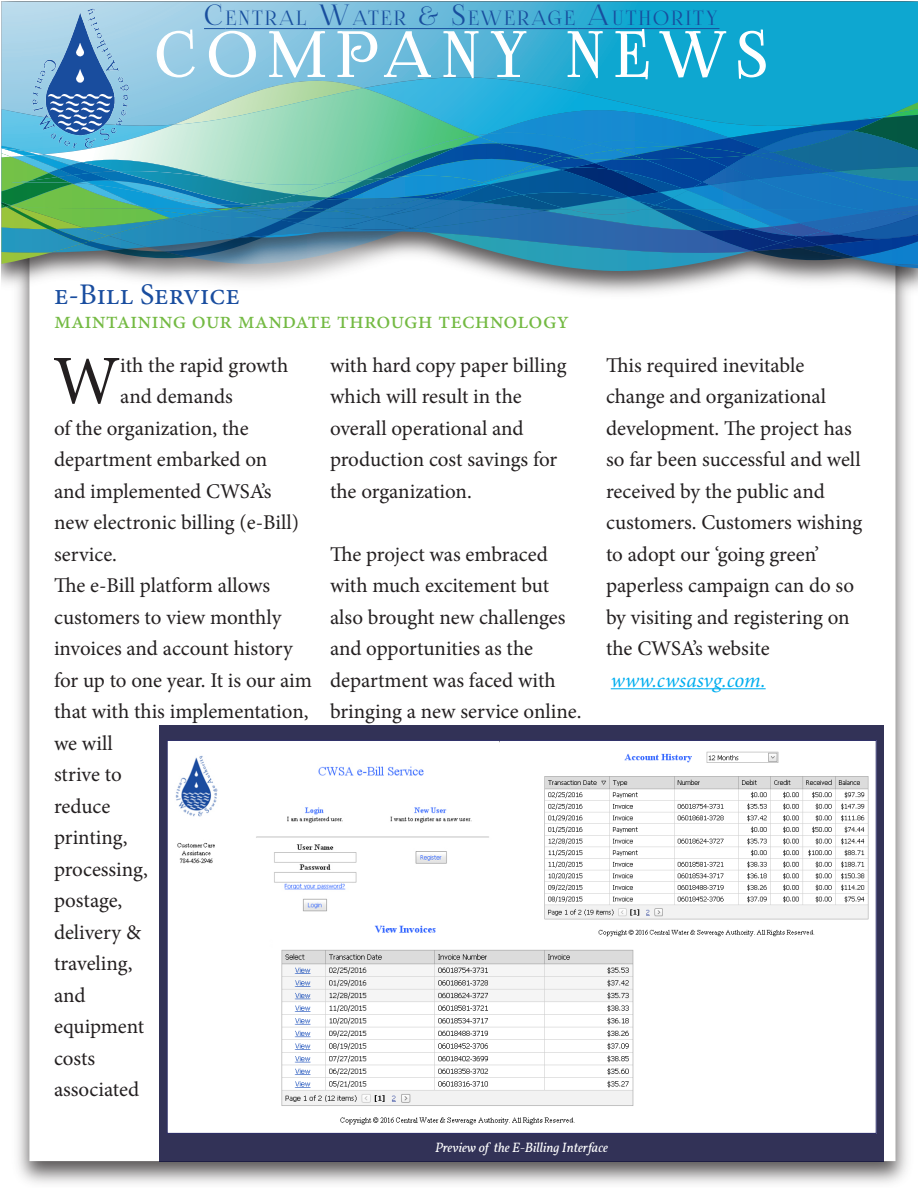
<style>
.page{position:relative;width:918px;height:1188px;background:#fff}
.page>*{position:absolute;margin:0;border:0;box-sizing:border-box;transform-origin:0 0}
.t1{font:69.45px "Minion Pro";color:#231f20}
.t2{font:61.5px "Foglihten No 07";letter-spacing:.2em;color:#fff}
.t3{font:30px "Minion Pro";color:#194d9f}
.t4{font:24px "Minion Pro";color:#74ba43}
.t5{font:21px/31.5px "Minion Pro";letter-spacing:-.005em;color:#231f20}
.t6{font:19.95px "Foglihten No 07";letter-spacing:.1em;color:#184e9e}
.Photo_Captions{font:italic 13.5px "Vollkorn";color:#fff}
.s1{font-size:28.5px}
.s2{font-style:italic;color:#00aeef}
</style>
<div class="page">
<img style="left:17px;top:305px;width:891px;height:879px">
<div style="left:30px;top:209px;width:865px;height:951px;background:#fff"></div>
<img style="left:2px;top:272px;width:916px;height:33px">
<svg style="left:2px;top:2px;width:916px;height:9px;background:#58bada"></svg>
<img style="left:10px;top:8px;width:142px;height:3px">
<svg style="left:2px;top:11px;width:916px;height:261px;background:#479ebc"></svg>
<div style="left:160px;top:725px;width:724px;height:436px;background:#323257"></div>
<hr style="left:611px;top:688px;width:155px;height:1px;background:#00aeef">
<div style="left:167px;top:740px;width:709px;height:393px;background:#fff"></div>
<img style="left:175px;top:742px;width:325px;height:170px">
<img style="left:281px;top:925px;width:353px;height:200px">
<img style="left:537px;top:751px;width:332px;height:191px">
<p class="t6" style="left:204px;top:7px;width:515px"><span class="s1">C</span>ENTRAL <span class="s1">W</span>ATER <span class="s1">&amp; S</span>EWERAGE <span class="s1">A</span>UTHORITY</p>
<p class="t2" style="left:155px;top:19px;width:613px">COMPANY NEWS</p>
<p class="t3" style="left:54px;top:274px;width:187px">e-Bill Service</p>
<p class="t4" style="left:54px;top:304px;width:516px">maintaining our mandate through technology</p>
<p class="t1" style="left:53px;top:334px;width:69px">W</p>
<p class="t5" style="left:120px;top:349px;width:170px">ith the rapid growth</p>
<p class="t5" style="left:120px;top:381px;width:114px">and demands</p>
<p class="t5" style="left:54px;top:412px;width:196px">of the organization, the</p>
<p class="t5" style="left:54px;top:444px;width:215px">department embarked on</p>
<p class="t5" style="left:54px;top:475px;width:219px">and implemented CWSA’s</p>
<p class="t5" style="left:54px;top:507px;width:247px">new electronic billing (e-Bill)</p>
<p class="t5" style="left:54px;top:538px;width:65px">service.</p>
<p class="t5" style="left:54px;top:570px;width:260px">The e-Bill platform allows customers to view monthly invoices and account history for up to one year. It is our aim that with this implementation, we will<br>strive to<br>reduce<br>printing,<br>processing,<br>postage,<br>delivery &amp;<br>traveling,<br>and<br>equipment<br>costs<br>associated</p>
<p class="t5" style="left:330px;top:349px;width:238px">with hard copy paper billing which will result in the overall operational and production cost savings for the organization.</p>
<p class="t5" style="left:330px;top:538px;width:253px">The project was embraced with much excitement but also brought new challenges and opportunities as the department was faced with bringing a new service online.</p>
<p class="t5" style="left:606px;top:349px;width:258px">This required inevitable change and organizational development. The project has so far been successful and well received by the public and customers. Customers wishing to adopt our ‘going green’ paperless campaign can do so by visiting and registering on the CWSA’s website <span class="s2">www.cwsasvg.com.</span></p>
<p class="Photo_Captions" style="left:435px;top:1139px;width:174px">Preview of the E-Billing Interface</p>
</div>
